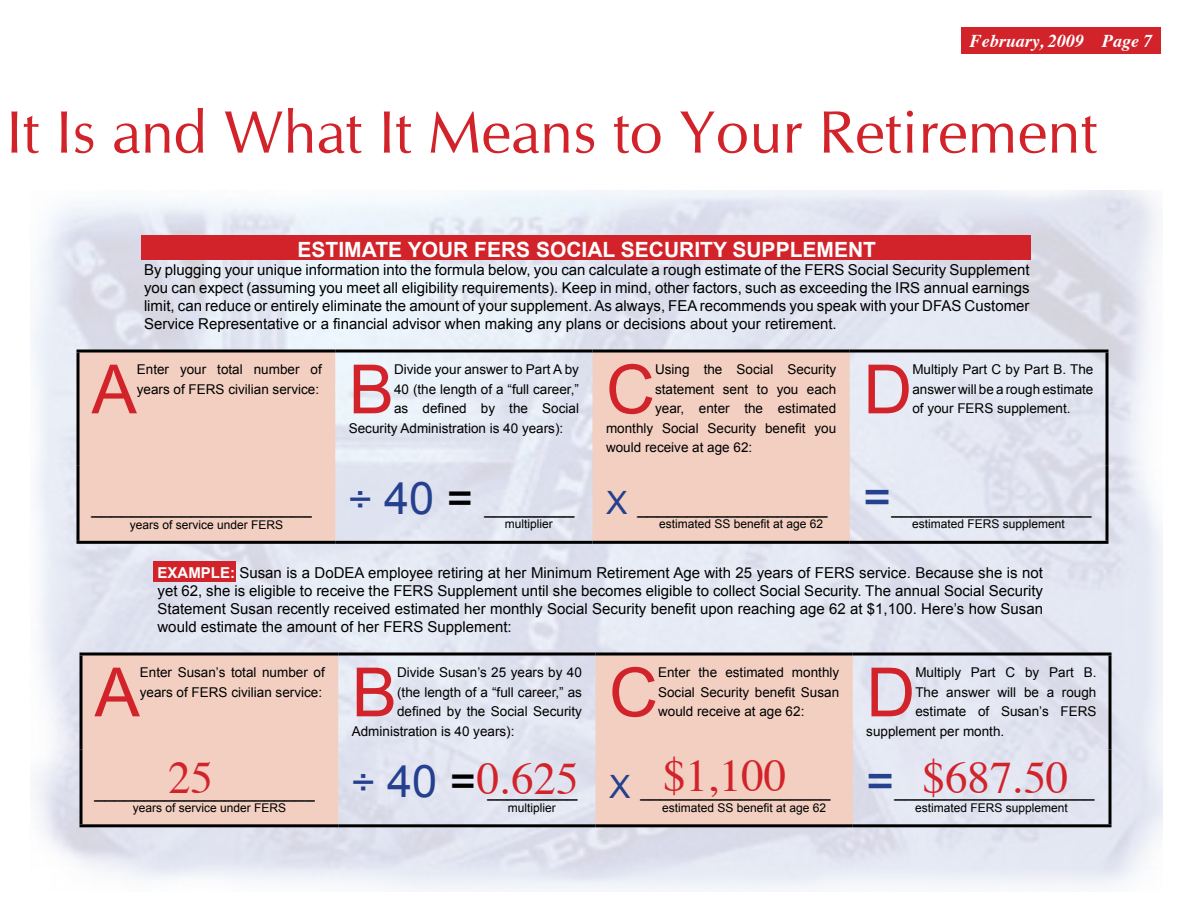
<style>
.page{position:relative;width:1188px;height:918px;background:#fff}
.page>*{position:absolute;margin:0;border:0;box-sizing:border-box;transform-origin:0 0}
.t1{font:67.95px "Arial";color:#d2232a}
.t2{font:60px "CG Omega";color:#d2232a}
.t3{font:48.15px "Arial";color:#24408f}
.t4{font:45px "Times";color:#d2232a}
.t5{font:45px "Arial";color:#24408f}
.t6{font:32.1px "Arial";color:#24408f}
.t7{font:700 21px "Arial";color:#fff}
.t8{font:18px "Arial";color:#000}
.t9{font:italic 700 18px "Times";color:#fff}
.t10{font:15px/18px "Arial";color:#000;text-align:justify}
.t11{font:13.5px/19.5px "Arial";color:#000}
.t12{font:12px "Arial";color:#000}
.s1{font-size:42px}
.s2{color:#000}
.s3{font-weight:700;color:#fff}
</style>
<div class="page">
<img style="left:30px;top:191px;width:1132px;height:700px">
<div style="left:961px;top:27px;width:200px;height:27px;background:#d2232a"></div>
<svg style="left:80px;top:352px;width:770px;height:189px;background:#ebd6d0"></svg>
<hr style="left:76px;top:350px;width:259px;height:2px;background:#000">
<svg style="left:76px;top:352px;width:4px;height:114px"></svg>
<hr style="left:335px;top:350px;width:258px;height:2px;background:#000">
<hr style="left:593px;top:350px;width:257px;height:2px;background:#000">
<hr style="left:850px;top:350px;width:259px;height:2px;background:#000">
<hr style="left:1106px;top:352px;width:3px;height:114px;background:#000">
<svg style="left:76px;top:466px;width:4px;height:75px"></svg>
<hr style="left:1106px;top:466px;width:3px;height:75px;background:#000">
<hr style="left:76px;top:541px;width:259px;height:3px;background:#000">
<hr style="left:335px;top:541px;width:258px;height:3px;background:#000">
<hr style="left:593px;top:541px;width:257px;height:3px;background:#000">
<hr style="left:850px;top:541px;width:259px;height:3px;background:#000">
<svg style="left:82px;top:656px;width:771px;height:168px;background:#ecd5d0"></svg>
<svg style="left:80px;top:652px;width:258px;height:4px"></svg>
<hr style="left:80px;top:656px;width:2px;height:93px;background:#000">
<svg style="left:338px;top:652px;width:258px;height:4px"></svg>
<svg style="left:596px;top:652px;width:257px;height:4px"></svg>
<svg style="left:853px;top:652px;width:259px;height:4px"></svg>
<hr style="left:1109px;top:656px;width:3px;height:93px;background:#000">
<hr style="left:80px;top:749px;width:2px;height:75px;background:#000">
<hr style="left:1109px;top:749px;width:3px;height:75px;background:#000">
<hr style="left:80px;top:824px;width:258px;height:3px;background:#000">
<hr style="left:338px;top:824px;width:258px;height:3px;background:#000">
<hr style="left:596px;top:824px;width:257px;height:3px;background:#000">
<hr style="left:853px;top:824px;width:259px;height:3px;background:#000">
<div style="left:141px;top:236px;width:889px;height:24px;background:#d2232a"></div>
<div style="left:153px;top:561px;width:83px;height:21px;background:#d2232a"></div>
<p class="t9" style="left:970px;top:24px;width:184px">February, 2009 Page 7</p>
<h2 class="t2" style="left:6px;top:98px;width:1093px">It Is and What It Means to Your Retirement</h2>
<h3 class="t7" style="left:298px;top:238px;width:580px">ESTIMATE YOUR FERS SOCIAL SECURITY SUPPLEMENT</h3>
<p class="t10" style="left:144px;top:261px;width:887px">By plugging your unique information into the formula below, you can calculate a rough estimate of the FERS Social Security Supplement you can expect (assuming you meet all eligibility requirements). Keep in mind, other factors, such as exceeding the IRS annual earnings limit, can reduce or entirely eliminate the amount of your supplement. As always, FEA recommends you speak with your DFAS Customer Service Representative or a financial advisor when making any plans or decisions about your retirement.</p>
<h1 class="t1" style="left:92px;top:351px;width:47px">A</h1>
<p class="t11" style="left:137px;top:360px;width:186px">Enter your total number of years of FERS civilian service:</p>
<h1 class="t1" style="left:349px;top:351px;width:47px">B</h1>
<p class="t11" style="left:394px;top:360px;width:186px">Divide your answer to Part A by</p>
<p class="t11" style="left:394px;top:379px;width:186px">40 (the length of a “full career,”</p>
<p class="t11" style="left:394px;top:399px;width:186px">as defined by the Social</p>
<p class="t11" style="left:349px;top:418px;width:216px">Security Administration is 40 years):</p>
<h1 class="t1" style="left:606px;top:351px;width:51px">C</h1>
<p class="t11" style="left:655px;top:360px;width:183px">Using the Social Security</p>
<p class="t11" style="left:655px;top:379px;width:183px">statement sent to you each</p>
<p class="t11" style="left:655px;top:399px;width:183px">year, enter the estimated</p>
<p class="t11" style="left:606px;top:418px;width:232px">monthly Social Security benefit you</p>
<p class="t11" style="left:606px;top:438px;width:148px">would receive at age 62:</p>
<h1 class="t1" style="left:863px;top:351px;width:51px">D</h1>
<p class="t11" style="left:912px;top:360px;width:183px;text-align:justify">Multiply Part C by Part B. The answer will be a rough estimate of your FERS supplement.</p>
<p class="t8" style="left:92px;top:498px;width:222px">______________________</p>
<p class="t12" style="left:130px;top:518px;width:155px">years of service under FERS</p>
<h3 class="t5" style="left:349px;top:473px;width:126px"><span class="s1">÷</span> 40 <span class="s2">=</span></h3>
<p class="t8" style="left:484px;top:497px;width:92px">_________</p>
<p class="t12" style="left:505px;top:517px;width:49px">multiplier</p>
<h3 class="t6" style="left:606px;top:485px;width:23px">X</h3>
<p class="t8" style="left:637px;top:497px;width:192px">___________________</p>
<p class="t12" style="left:659px;top:517px;width:166px">estimated SS benefit at age 62</p>
<h3 class="t3" style="left:863px;top:470px;width:30px">=</h3>
<p class="t8" style="left:891px;top:497px;width:202px">____________________</p>
<p class="t12" style="left:912px;top:517px;width:154px">estimated FERS supplement</p>
<p class="t10" style="left:158px;top:564px;width:887px"><span class="s3">EXAMPLE:</span> Susan is a DoDEA employee retiring at her Minimum Retirement Age with 25 years of FERS service. Because she is not yet 62, she is eligible to receive the FERS Supplement until she becomes eligible to collect Social Security. The annual Social Security Statement Susan recently received estimated her monthly Social Security benefit upon reaching age 62 at $1,100. Here’s how Susan would estimate the amount of her FERS Supplement:</p>
<h1 class="t1" style="left:94px;top:654px;width:47px">A</h1>
<p class="t11" style="left:140px;top:663px;width:186px">Enter Susan’s total number of years of FERS civilian service:</p>
<h1 class="t1" style="left:352px;top:654px;width:47px">B</h1>
<p class="t11" style="left:397px;top:663px;width:186px">Divide Susan’s 25 years by 40</p>
<p class="t11" style="left:397px;top:682px;width:186px">(the length of a “full career,” as</p>
<p class="t11" style="left:397px;top:702px;width:186px">defined by the Social Security</p>
<p class="t11" style="left:352px;top:721px;width:164px">Administration is 40 years):</p>
<h1 class="t1" style="left:609px;top:654px;width:51px">C</h1>
<p class="t11" style="left:658px;top:663px;width:183px;text-align:justify">Enter the estimated monthly Social Security benefit Susan would receive at age 62:</p>
<h1 class="t1" style="left:866px;top:654px;width:51px">D</h1>
<p class="t11" style="left:915px;top:663px;width:183px">Multiply Part C by Part B.</p>
<p class="t11" style="left:915px;top:682px;width:183px">The answer will be a rough</p>
<p class="t11" style="left:915px;top:702px;width:183px">estimate of Susan’s FERS</p>
<p class="t11" style="left:866px;top:721px;width:140px">supplement per month.</p>
<h3 class="t4" style="left:168px;top:736px;width:46px">25</h3>
<h3 class="t4" style="left:477px;top:737px;width:103px">0.625</h3>
<h3 class="t4" style="left:663px;top:734px;width:125px">$1,100</h3>
<h3 class="t4" style="left:922px;top:736px;width:148px">$687.50</h3>
<h3 class="t5" style="left:352px;top:756px;width:126px"><span class="s1">÷</span> 40 <span class="s2">=</span></h3>
<h3 class="t3" style="left:866px;top:754px;width:30px">=</h3>
<h3 class="t6" style="left:609px;top:769px;width:23px">X</h3>
<p class="t8" style="left:487px;top:781px;width:92px">_________</p>
<p class="t12" style="left:508px;top:801px;width:49px">multiplier</p>
<p class="t8" style="left:640px;top:781px;width:192px">___________________</p>
<p class="t12" style="left:662px;top:801px;width:166px">estimated SS benefit at age 62</p>
<p class="t8" style="left:894px;top:781px;width:202px">____________________</p>
<p class="t12" style="left:915px;top:801px;width:154px">estimated FERS supplement</p>
<p class="t8" style="left:95px;top:781px;width:222px">______________________</p>
<p class="t12" style="left:133px;top:801px;width:155px">years of service under FERS</p>
</div>
